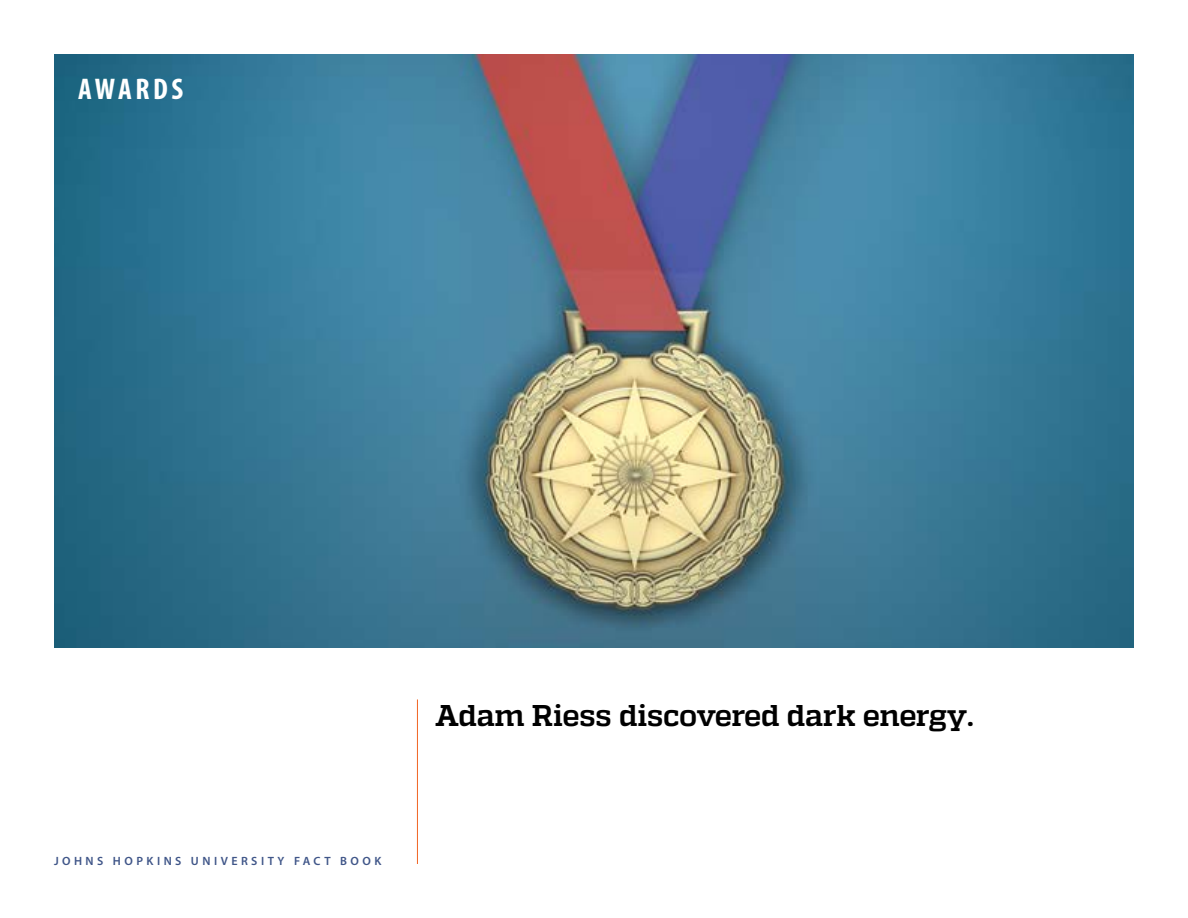
<style>
.page{position:relative;width:1188px;height:918px;background:#fff}
.page>*{position:absolute;margin:0;border:0;box-sizing:border-box;transform-origin:0 0}
.t1{font:700 30px "Quadon";letter-spacing:-.015em;color:#000}
.t2{font:700 condensed 30px "Myriad Pro";letter-spacing:.12em;color:#fff}
.t3{font:600 12px "Myriad Pro";letter-spacing:.29em;color:#3f5588}
</style>
<div class="page">
<img style="left:54px;top:54px;width:1080px;height:594px">
<hr style="left:417px;top:699px;width:1px;height:165px;background:#f16423">
<h1 class="t2" style="left:78px;top:73px;width:107px">AWARDS</h1>
<p class="t3" style="left:54px;top:854px;width:329px">JOHNS HOPKINS UNIVERSITY FACT BOOK</p>
<h1 class="t1" style="left:435px;top:699px;width:540px">Adam Riess discovered dark energy.</h1>
</div>
